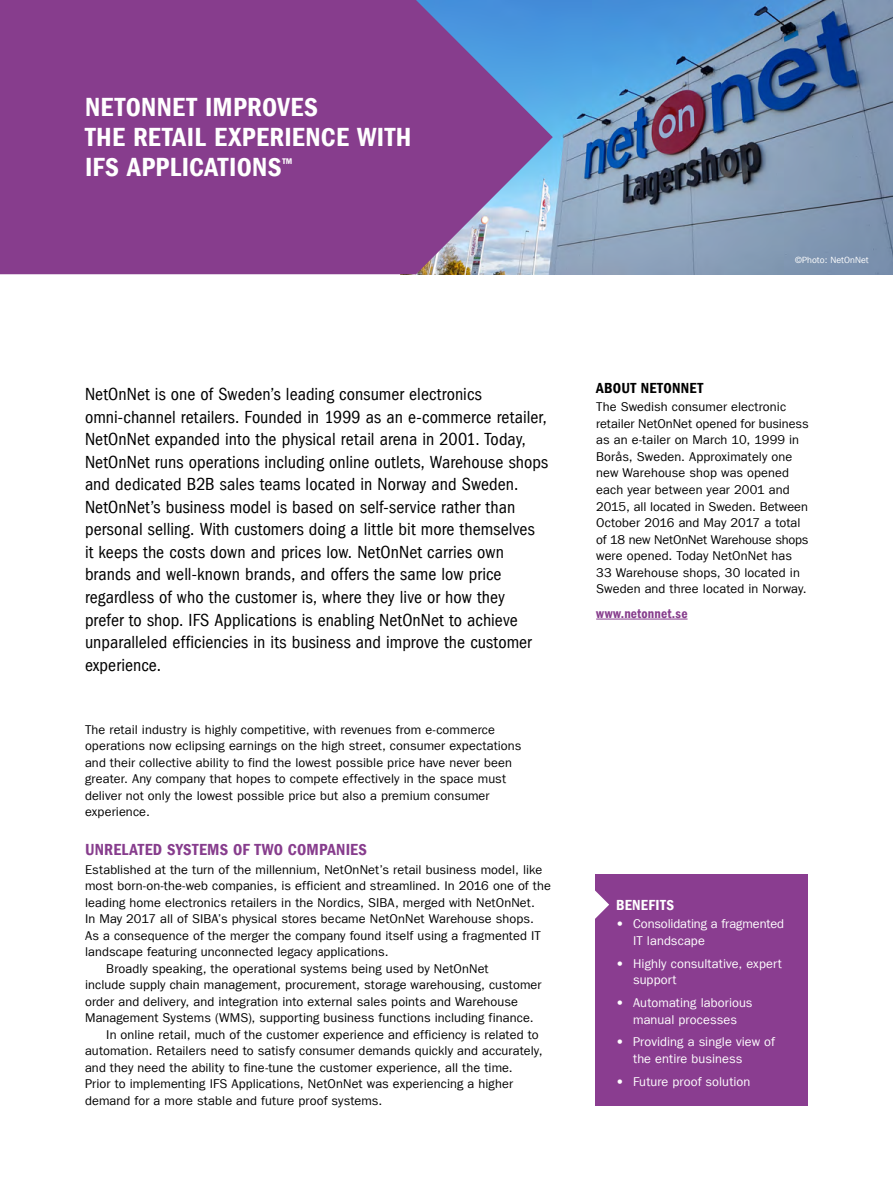
<style>
.page{position:relative;width:893px;height:1191px;background:#fff}
.page>*{position:absolute;margin:0;border:0;box-sizing:border-box;transform-origin:0 0}
.Heading{font:27px/30px "Franklin Gothic LT Com Dm Cn";letter-spacing:.01em;color:#fff}
.Ingress{font:condensed 18px/22.5px "Franklin Gothic LT Com";letter-spacing:.005em;color:#000}
.Sub_Heading{font:16.5px "Franklin Gothic LT Com Dm Cn";letter-spacing:.01em;color:#873d8d}
.Box_Heading{font:15px "Franklin Gothic LT Com Dm Cn";letter-spacing:.015em;color:#000}
.Box_Heading-2{font:15px "Franklin Gothic LT Com Dm Cn";letter-spacing:.025em;color:#fff}
.Box_text{font:13.5px "Franklin Gothic LT Com Dm Cn";letter-spacing:.01em;color:#873d8d}
.Text{font:12.75px/16.5px "Franklin Gothic LT Com";letter-spacing:.01em;color:#000}
.Text_indent{font:12.75px/16.5px "Franklin Gothic LT Com";letter-spacing:.005em;color:#000}
.Box_text-2{font:12.75px/16.5px "Franklin Gothic LT Com";letter-spacing:.005em;color:#000}
.Box_Text_Bullets_on{font:12.75px/16.5px "Franklin Gothic LT Com";letter-spacing:.005em;color:#fff}
.Photo{font:9px "Franklin Gothic LT Com";color:#fff}
.s1{font-weight:800}
</style>
<div class="page">
<img style="left:553px;top:0;width:340px;height:274px">
<svg style="left:0;top:0;width:553px;height:274px;background:#854b96"></svg>
<div style="left:595px;top:873px;width:212px;height:232px;background:#8a3d90"></div>
<svg style="left:595px;top:890px;width:14px;height:29px"></svg>
<hr style="left:596px;top:618px;width:91px;height:1px;background:#873d8d">
<p class="Heading" style="left:85px;top:93px;width:328px">NETONNET IMPROVES<br>THE RETAIL EXPERIENCE WITH<br>IFS APPLICATIONS<sup>™</sup></p>
<p class="Photo" style="left:795px;top:254px;width:75px">©Photo: NetOnNet</p>
<p class="Ingress" style="left:85px;top:383px;width:465px">NetOnNet is one of Sweden’s leading consumer electronics omni-channel retailers. Founded in 1999 as an e-commerce retailer, NetOnNet expanded into the physical retail arena in 2001. Today, NetOnNet runs operations including online outlets, Warehouse shops and dedicated B2B sales teams located in Norway and Sweden.<br>NetOnNet’s business model is based on self-service rather than personal selling. With customers doing a little bit more themselves<br>it keeps the costs down and prices low. NetOnNet carries own brands and well-known brands, and offers the same low price regardless of who the customer is, where they live or how they<br>prefer to shop. IFS Applications is enabling NetOnNet to achieve unparalleled efficiencies in its business and improve the customer experience.</p>
<p class="Text" style="left:85px;top:721px;width:438px">The retail industry is highly competitive, with revenues from e-commerce operations now eclipsing earnings on the high street, consumer expectations and their collective ability to find the lowest possible price have never been greater. Any company that hopes to compete effectively in the space must deliver not only the lowest possible price but also a premium consumer experience.</p>
<p class="Sub_Heading" style="left:85px;top:840px;width:283px">UNRELATED SYSTEMS OF TWO COMPANIES</p>
<p class="Text" style="left:85px;top:861px;width:467px">Established at the turn of the millennium, NetOnNet’s retail business model, like most born-on-the-web companies, is efficient and streamlined. In 2016 one of the leading home electronics retailers in the Nordics, SIBA, merged with NetOnNet.<br>In May 2017 all of SIBA’s physical stores became NetOnNet Warehouse shops.<br>As a consequence of the merger the company found itself using a fragmented IT landscape featuring unconnected legacy applications.</p>
<p class="Text_indent" style="left:85px;top:960px;width:458px;text-indent:21px">Broadly speaking, the operational systems being used by NetOnNet<br>include supply chain management, procurement, storage warehousing, customer order and delivery, and integration into external sales points and Warehouse Management Systems (WMS), supporting business functions including finance.</p>
<p class="Text_indent" style="left:85px;top:1026px;width:459px;text-indent:21px">In online retail, much of the customer experience and efficiency is related to automation. Retailers need to satisfy consumer demands quickly and accurately, and they need the ability to fine-tune the customer experience, all the time.<br>Prior to implementing IFS Applications, NetOnNet was experiencing a higher demand for a more stable and future proof systems.</p>
<p class="Box_Heading" style="left:596px;top:379px;width:109px">ABOUT NETONNET</p>
<p class="Box_text-2" style="left:596px;top:399px;width:214px">The Swedish consumer electronic retailer NetOnNet opened for business as an e-tailer on March 10, 1999 in Borås, Sweden. Approximately one new Warehouse shop was opened each year between year 2001 and 2015, all located in Sweden. Between October 2016 and May 2017 a total of 18 new NetOnNet Warehouse shops were opened. Today NetOnNet has 33 Warehouse shops, 30 located in Sweden and three located in Norway.</p>
<p class="Box_text" style="left:596px;top:606px;width:93px">www.netonnet.se</p>
<p class="Box_Heading-2" style="left:616px;top:896px;width:59px">BENEFITS</p>
<p class="Box_Text_Bullets_on" style="left:633px;top:915px;width:152px;text-indent:-17px"><span class="s1">•</span> Consolidating a fragmented<br>IT landscape</p>
<p class="Box_Text_Bullets_on" style="left:633px;top:955px;width:150px;text-indent:-17px"><span class="s1">•</span> Highly consultative, expert support</p>
<p class="Box_Text_Bullets_on" style="left:616px;top:994px;width:138px;text-align:center"><span class="s1">•</span> Automating laborious manual processes</p>
<p class="Box_Text_Bullets_on" style="left:633px;top:1034px;width:143px;text-indent:-17px"><span class="s1">•</span> Providing a single view of the entire business</p>
<p class="Box_Text_Bullets_on" style="left:616px;top:1073px;width:136px"><span class="s1">•</span> Future proof solution</p>
</div>
